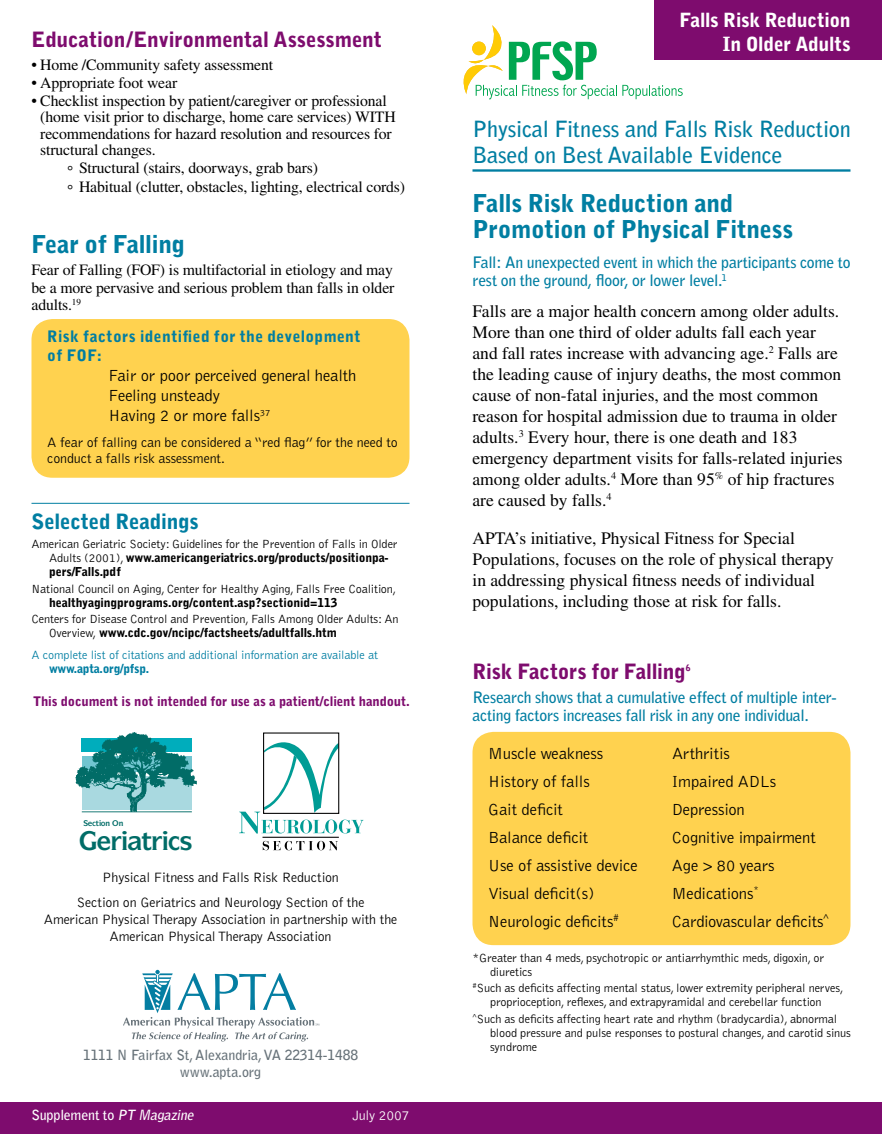
<style>
.page{position:relative;width:882px;height:1134px;background:#fff}
.page>*{position:absolute;margin:0;border:0;box-sizing:border-box;transform-origin:0 0}
.t1{font:900 24.5px/26.2px "Bell Gothic";letter-spacing:-.015em;color:#007ea2}
.t2{font:700 22.22px/26.2px "Bell Gothic";letter-spacing:-.01em;color:#007ea2}
.t3{font:900 21px "Bell Gothic";letter-spacing:-.01em;color:#7e0c6e}
.t4{font:900 21px "Bell Gothic";letter-spacing:-.01em;color:#007ea2}
.t5{font:900 19.43px/24.2px "Bell Gothic";letter-spacing:-.015em;color:#fff;text-align:right}
.t6{font:17.5px/21px "Times";color:#000}
.t7{font:300 16.62px/20.1px "Bell Gothic";letter-spacing:-.01em;color:#000}
.t8{font:15.75px/17.5px "Times";letter-spacing:-.01em;color:#000;text-align:justify}
.t9{font:700 15.75px/17.5px "Bell Gothic";letter-spacing:-.02em;color:#007ea2}
.t10{font:900 15.75px/18.9px "Bell Gothic";letter-spacing:.02em;color:#007ea2}
.t11{font:300 14px/25.6px "Bell Gothic";letter-spacing:-.01em;color:#000;text-align:center}
.t12{font:700 14px/16.8px "Bell Gothic";letter-spacing:-.01em;color:#68737a;text-align:center}
.t13{font:700 14px "Bell Gothic";letter-spacing:-.015em;color:#fff}
.t14{font:300 14px "Bell Gothic";letter-spacing:-.01em;color:#fff}
.t15{font:900 13.12px "Bell Gothic";letter-spacing:-.01em;color:#7e0c6e}
.t16{font:300 12.25px/14px "Bell Gothic";letter-spacing:-.01em;color:#000}
.t17{font:300 12.25px "Bell Gothic";letter-spacing:-.01em;color:#007ea2}
.t18{font:900 12.25px "Bell Gothic";letter-spacing:-.01em;color:#000}
.t19{font:900 12.25px "Bell Gothic";letter-spacing:-.025em;color:#007ea2}
.t20{font:900 8.75px "Bell Gothic";color:#7e0c6e}
.t21{font:700 7.88px "Itc Symbol";color:#006c67}
.s1{font-size:22.75px}
.s2{font-weight:900}
.s3{font-style:italic}
</style>
<div class="page">
<div style="left:32px;top:319px;width:378px;height:159px;background:#ffd24f;border-radius:21px"></div>
<div style="left:472px;top:732px;width:378px;height:213px;background:#ffd24f;border-radius:21px"></div>
<svg style="left:123px;top:970px;width:196px;height:72px"></svg>
<div style="left:0;top:1102px;width:441px;height:32px;background:#7e0c6e"></div>
<svg style="left:464px;top:25px;width:219px;height:74px"></svg>
<div style="left:654px;top:0;width:228px;height:60px;background:#7e0c6e"></div>
<hr style="left:472px;top:169px;width:378px;height:3px;background:#007ea2">
<div style="left:441px;top:1102px;width:441px;height:32px;background:#7e0c6e"></div>
<hr style="left:32px;top:503px;width:378px;height:1px;background:#007ea2">
<svg style="left:239px;top:732px;width:125px;height:102px"></svg>
<hr style="left:263px;top:837px;width:76px;height:1px;background:#000">
<svg style="left:263px;top:841px;width:75px;height:9px"></svg>
<div style="left:263px;top:733px;width:76px;height:81px;border:1px solid #000"></div>
<svg style="left:75px;top:732px;width:122px;height:80px"></svg>
<h3 class="t3" style="left:32px;top:27px;width:352px">Education/Environmental Assessment</h3>
<p class="t8" style="left:32px;top:56px;width:243px">• Home /Community safety assessment</p>
<p class="t8" style="left:32px;top:74px;width:147px">• Appropriate foot wear</p>
<p class="t8" style="left:32px;top:91px;width:357px">• Checklist inspection by patient/caregiver or professional</p>
<p class="t8" style="left:40px;top:108px;width:357px">(home visit prior to discharge, home care services) WITH</p>
<p class="t8" style="left:40px;top:125px;width:353px">recommendations for hazard resolution and resources for</p>
<p class="t8" style="left:40px;top:141px;width:117px">structural changes.</p>
<p class="t8" style="left:66px;top:159px;width:253px"><span class="s1">˚</span> Structural (stairs, doorways, grab bars)</p>
<p class="t8" style="left:66px;top:178px;width:340px"><span class="s1">˚</span> Habitual (clutter, obstacles, lighting, electrical cords)</p>
<h1 class="t1" style="left:32px;top:231px;width:155px">Fear of Falling</h1>
<p class="t8" style="left:32px;top:261px;width:364px">Fear of Falling (FOF) is multifactorial in etiology and may be a more pervasive and serious problem than falls in older adults.<sup>19</sup></p>
<p class="t10" style="left:47px;top:327px;width:315px">Risk factors identified for the development of FOF:</p>
<h3 class="t7" style="left:108px;top:366px;width:250px">Fair or poor perceived general health<br>Feeling unsteady<br>Having 2 or more falls<sup>37</sup></h3>
<p class="t11" style="left:47px;top:434px;width:352px;line-height:16.6px;text-align:left">A fear of falling can be considered a “red flag” for the need to conduct a falls risk assessment.</p>
<h3 class="t4" style="left:32px;top:509px;width:169px">Selected Readings</h3>
<p class="t16" style="left:49px;top:537px;width:350px;text-indent:-18px">American Geriatric Society: Guidelines for the Prevention of Falls in Older<br>Adults (2001), <span class="s2">www.americangeriatrics.org/products/positionpa&shy;pers/Falls.pdf</span></p>
<p class="t16" style="left:31px;top:582px;width:366px">National Council on Aging, Center for Healthy Aging, Falls Free Coalition,</p>
<p class="t18" style="left:49px;top:595px;width:290px">healthyagingprograms.org/content.asp?sectionid=113</p>
<p class="t16" style="left:49px;top:612px;width:351px;text-indent:-18px">Centers for Disease Control and Prevention, Falls Among Older Adults: An<br>Overview, <span class="s2">www.cdc.gov/ncipc/factsheets/adultfalls.htm</span></p>
<p class="t17" style="left:32px;top:648px;width:348px">A complete list of citations and additional information are available at</p>
<p class="t19" style="left:49px;top:661px;width:102px">www.apta.org/pfsp.</p>
<p class="t15" style="left:33px;top:694px;width:378px">This document is not intended for use as a patient/client handout.</p>
<p class="t21" style="left:96px;top:818px;width:29px">▼□■ ■</p>
<p class="t11" style="left:77px;top:865px;width:289px">Physical Fitness and Falls Risk Reduction<br>Section on Geriatrics and Neurology Section of the</p>
<p class="t11" style="left:44px;top:911px;width:355px;line-height:16.8px">American Physical Therapy Association in partnership with the<br>American Physical Therapy Association</p>
<p class="t12" style="left:83px;top:1047px;width:277px">1111 N Fairfax St, Alexandria,VA 22314-1488 www.apta.org</p>
<p class="t13" style="left:32px;top:1107px;width:167px">Supplement to <span class="s3">PT Magazine</span></p>
<p class="t14" style="left:352px;top:1108px;width:59px">July 2007</p>
<h3 class="t5" style="left:680px;top:8px;width:173px">Falls Risk Reduction<br>In Older Adults</h3>
<h2 class="t2" style="left:472px;top:116px;width:380px">Physical Fitness and Falls Risk Reduction<br>Based on Best Available Evidence</h2>
<h1 class="t1" style="left:472px;top:190px;width:322px">Falls Risk Reduction and<br>Promotion of Physical Fitness</h1>
<p class="t9" style="left:472px;top:254px;width:380px">Fall: An unexpected event in which the participants come to rest on the ground, floor, or lower level.<sup>1</sup></p>
<p class="t6" style="left:472px;top:300px;width:372px">Falls are a major health concern among older adults.<br>More than one third of older adults fall each year and fall rates increase with advancing age.<sup>2</sup> Falls are the leading cause of injury deaths, the most common cause of non-fatal injuries, and the most common reason for hospital admission due to trauma in older adults.<sup>3</sup> Every hour, there is one death and 183 emergency department visits for falls-related injuries among older adults.<sup>4</sup> More than 95<sup>%</sup> of hip fractures are caused by falls.<sup>4</sup></p>
<h3 class="t6" style="left:472px;top:528px;width:363px">APTA’s initiative, Physical Fitness for Special Populations, focuses on the role of physical therapy in addressing physical fitness needs of individual populations, including those at risk for falls.</h3>
<h3 class="t3" style="left:472px;top:660px;width:215px">Risk Factors for Falling</h3>
<p class="t20" style="left:686px;top:662px;width:6px">6</p>
<p class="t9" style="left:472px;top:689px;width:366px">Research shows that a cumulative effect of multiple inter&shy;acting factors increases fall risk in any one individual.</p>
<h3 class="t7" style="left:488px;top:744px;width:117px">Muscle weakness</h3>
<h3 class="t7" style="left:672px;top:744px;width:60px">Arthritis</h3>
<h3 class="t7" style="left:488px;top:772px;width:103px">History of falls</h3>
<h3 class="t7" style="left:672px;top:772px;width:106px">Impaired ADLs</h3>
<h3 class="t7" style="left:488px;top:800px;width:76px">Gait deficit</h3>
<h3 class="t7" style="left:672px;top:800px;width:74px">Depression</h3>
<h3 class="t7" style="left:488px;top:828px;width:102px">Balance deficit</h3>
<h3 class="t7" style="left:672px;top:828px;width:145px">Cognitive impairment</h3>
<h3 class="t7" style="left:488px;top:856px;width:151px">Use of assistive device</h3>
<h3 class="t7" style="left:672px;top:856px;width:104px">Age &gt; 80 years</h3>
<h3 class="t7" style="left:488px;top:884px;width:108px">Visual deficit(s)</h3>
<h3 class="t7" style="left:672px;top:884px;width:88px">Medications<sup>*</sup></h3>
<h3 class="t7" style="left:488px;top:912px;width:132px">Neurologic deficits<sup>#</sup></h3>
<h3 class="t7" style="left:672px;top:912px;width:159px">Cardiovascular deficits<sup>^</sup></h3>
<p class="t16" style="left:490px;top:951px;width:336px;text-indent:-18px">*Greater than 4 meds, psychotropic or antiarrhymthic meds, digoxin, or diuretics</p>
<p class="t16" style="left:472px;top:981px;width:373px;text-align:center"><sup>#</sup>Such as deficits affecting mental status, lower extremity peripheral nerves, proprioception, reflexes, and extrapyramidal and cerebellar function</p>
<p class="t16" style="left:490px;top:1012px;width:362px;text-indent:-18px"><sup>^</sup>Such as deficits affecting heart rate and rhythm (bradycardia), abnormal blood pressure and pulse responses to postural changes, and carotid sinus syndrome</p>
</div>
